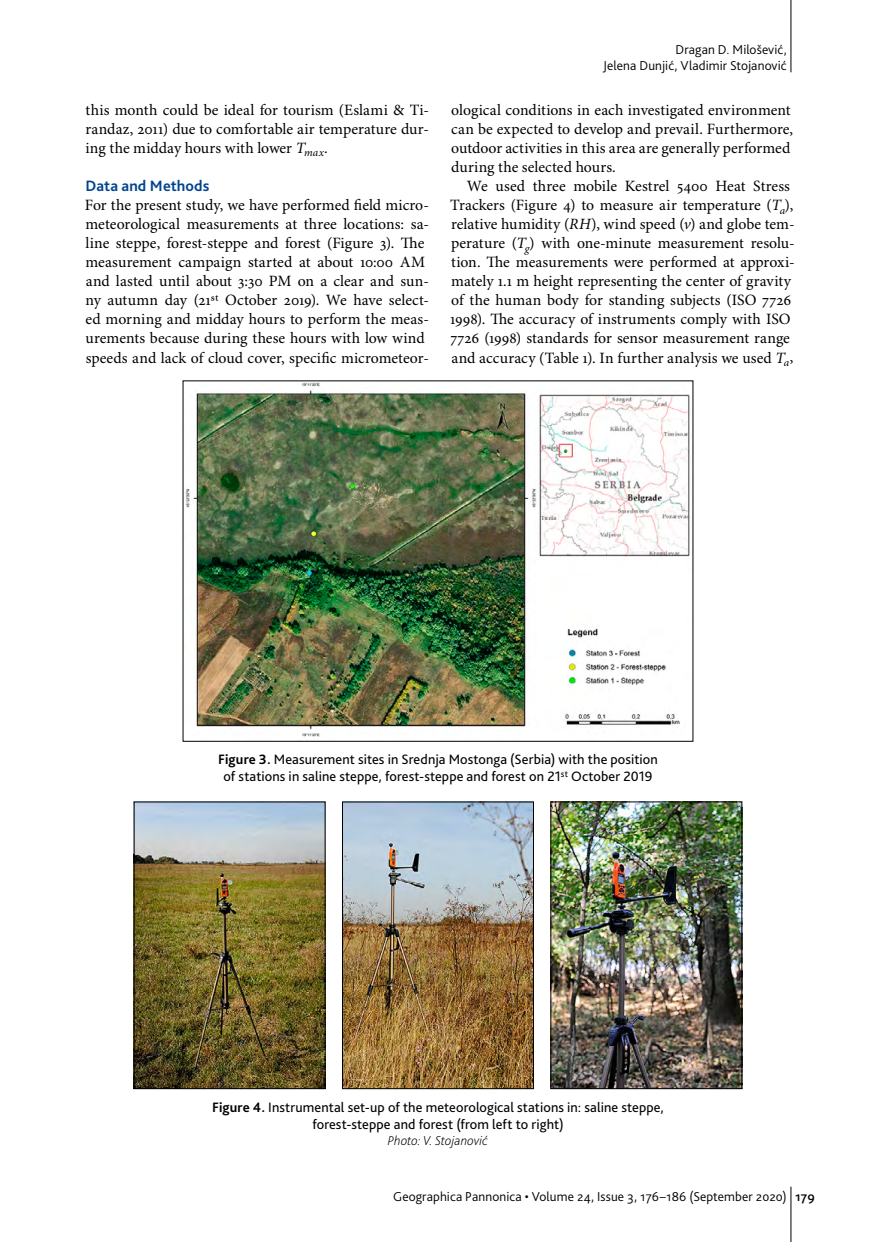
<style>
.page{position:relative;width:876px;height:1242px;background:#fff}
.page>*{position:absolute;margin:0;border:0;box-sizing:border-box;transform-origin:0 0}
.t1{font:15.75px/19px "Minion Pro";letter-spacing:.005em;color:#000}
.t2{font:700 15.75px "Bliss Pro";letter-spacing:.005em;color:#00448f}
.t3{font:14.25px/17.1px "Bliss Pro";letter-spacing:.005em;color:#000;text-align:center}
.t4{font:300 13.5px/16.2px "Bliss Pro";letter-spacing:.01em;color:#000;text-align:right}
.t5{font:italic 200 13.5px "Bliss Pro";letter-spacing:.005em;color:#000}
.s1{font-style:italic}
.s2{font-weight:700}
.s3{font-weight:500}
</style>
<div class="page">
<hr style="left:791px;top:0;width:1px;height:72px;background:#000">
<hr style="left:791px;top:1186px;width:1px;height:56px;background:#000">
<img style="left:185px;top:383px;width:505px;height:354px">
<img style="left:136px;top:804px;width:187px;height:283px">
<div style="left:134px;top:802px;width:191px;height:287px;border:1px solid #000"></div>
<img style="left:344px;top:804px;width:188px;height:283px">
<div style="left:342px;top:802px;width:192px;height:287px;border:1px solid #000"></div>
<img style="left:553px;top:803px;width:187px;height:284px">
<div style="left:551px;top:801px;width:191px;height:288px;border:1px solid #000"></div>
<p class="t1" style="left:85px;top:101px;width:345px;text-align:justify">this month could be ideal for tourism (Eslami &amp; Ti&shy;randaz, 2011) due to comfortable air temperature dur&shy;ing the midday hours with lower <span class="s1">T</span><sub>max</sub>.</p>
<p class="t2" style="left:85px;top:176px;width:125px">Data and Methods</p>
<p class="t1" style="left:85px;top:196px;width:346px">For the present study, we have performed field micro&shy;meteorological measurements at three locations: sa&shy;line steppe, forest-steppe and forest (Figure 3). The measurement campaign started at about 10:00 AM and lasted until about 3:30 PM on a clear and sun&shy;ny autumn day (21st October 2019). We have select&shy;ed morning and midday hours to perform the meas&shy;urements because during these hours with low wind speeds and lack of cloud cover, specific micrometeor-</p>
<p class="t4" style="left:603px;top:41px;width:185px">Dragan D. Milošević,<br>Jelena Dunjić, Vladimir Stojanović</p>
<p class="t1" style="left:451px;top:101px;width:343px">ological conditions in each investigated environment can be expected to develop and prevail. Furthermore, outdoor activities in this area are generally performed during the selected hours.</p>
<p class="t1" style="left:450px;top:177px;width:346px;text-indent:17px">We used three mobile Kestrel 5400 Heat Stress Trackers (Figure 4) to measure air temperature (<span class="s1">T</span><sub>a</sub>), relative humidity (<span class="s1">RH</span>), wind speed (<span class="s1">v</span>) and globe tem&shy;perature (<span class="s1">T</span><sub>g</sub>) with one-minute measurement resolu&shy;tion. The measurements were performed at approxi&shy;mately 1.1 m height representing the center of gravity of the human body for standing subjects (ISO 7726<br>1998). The accuracy of instruments comply with ISO 7726 (1998) standards for sensor measurement range and accuracy (Table 1). In further analysis we used <span class="s1">T</span><sub>a</sub>,</p>
<p class="t3" style="left:218px;top:750px;width:441px"><span class="s2">Figure 3.</span> Measurement sites in Srednja Mostonga (Serbia) with the position of stations in saline steppe, forest-steppe and forest on 21<sup>st</sup> October 2019</p>
<p class="t3" style="left:212px;top:1098px;width:453px"><span class="s2">Figure 4.</span> Instrumental set-up of the meteorological stations in: saline steppe, forest-steppe and forest (from left to right)</p>
<p class="t5" style="left:388px;top:1132px;width:102px">Photo: V. Stojanović</p>
<p class="t4" style="left:393px;top:1187px;width:423px">Geographica Pannonica • Volume 24, Issue 3, 176–186 (September 2020) <span class="s3">179</span></p>
</div>
